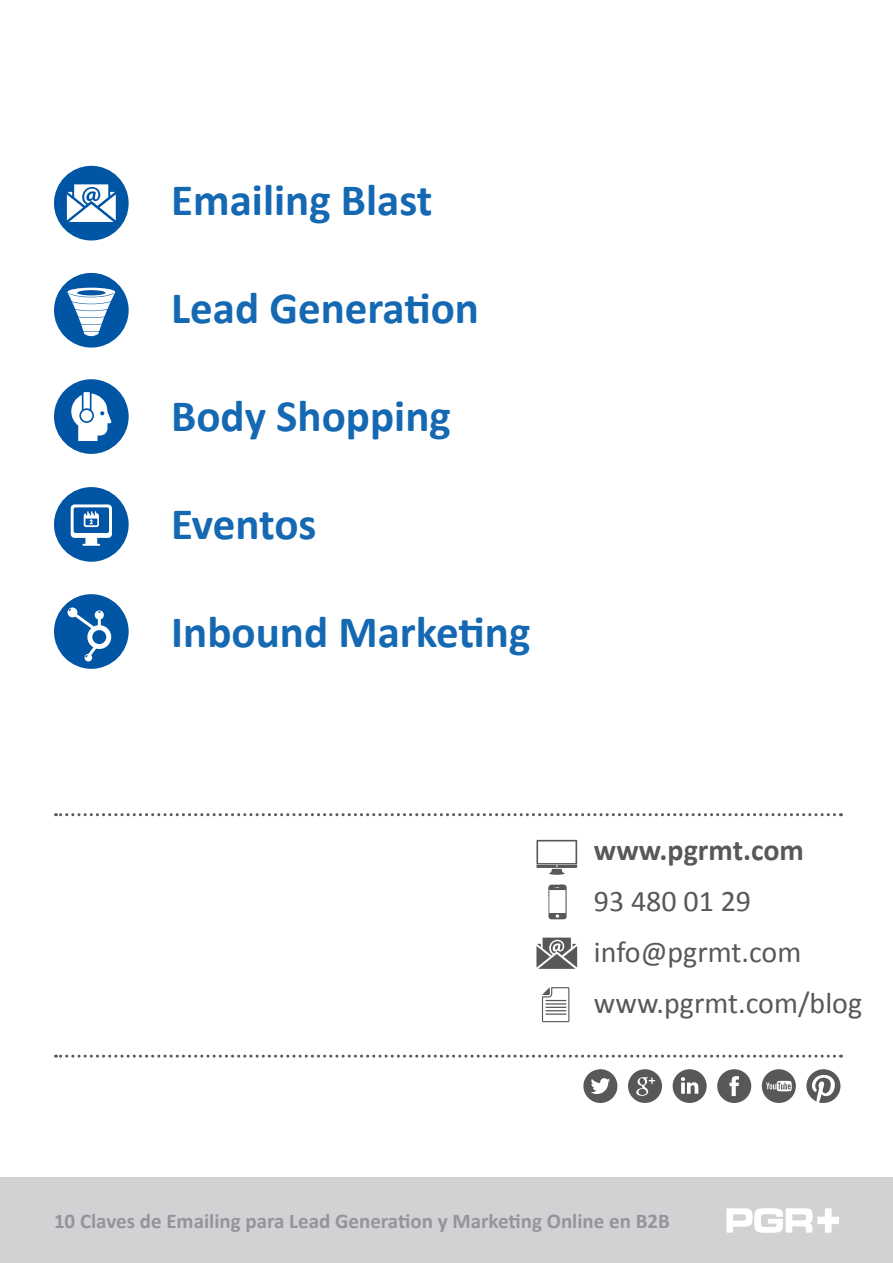
<style>
.page{position:relative;width:893px;height:1263px;background:#fff}
.page>*{position:absolute;margin:0;border:0;box-sizing:border-box;transform-origin:0 0}
.t1{font:700 45px "Calibri";color:#1568b2}
.t2{font:30px "Calibri";color:#57585a}
.t3{font:700 30px "Calibri";color:#57585a}
.t4{font:700 21px "Calibri";color:#939598}
</style>
<div class="page">
<div style="left:0;top:1178px;width:893px;height:85px;background:#d1d2d4"></div>
<svg style="left:726px;top:1208px;width:113px;height:25px"></svg>
<svg style="left:54px;top:379px;width:75px;height:75px"></svg>
<svg style="left:54px;top:273px;width:75px;height:75px"></svg>
<svg style="left:54px;top:487px;width:75px;height:75px"></svg>
<svg style="left:54px;top:166px;width:75px;height:74px"></svg>
<svg style="left:54px;top:594px;width:75px;height:75px"></svg>
<div style="left:92px;top:630px;width:14px;height:14px;background:#0155a5;border-radius:50%"></div>
<svg style="left:536px;top:840px;width:41px;height:35px"></svg>
<svg style="left:548px;top:884px;width:19px;height:35px"></svg>
<svg style="left:536px;top:937px;width:41px;height:32px"></svg>
<svg style="left:542px;top:987px;width:27px;height:35px"></svg>
<hr style="left:545px;top:1013px;width:21px;height:2px;background:#57585a">
<svg style="left:55px;top:813px;width:779px;height:3px"></svg>
<svg style="left:55px;top:1054px;width:779px;height:3px"></svg>
<svg style="left:673px;top:1069px;width:34px;height:34px"></svg>
<svg style="left:717px;top:1069px;width:34px;height:34px"></svg>
<svg style="left:583px;top:1069px;width:34px;height:34px"></svg>
<svg style="left:628px;top:1069px;width:34px;height:34px"></svg>
<svg style="left:762px;top:1069px;width:34px;height:34px"></svg>
<svg style="left:806px;top:1069px;width:34px;height:34px"></svg>
<p class="t1" style="left:171px;top:171px;width:263px">Emailing Blast</p>
<p class="t1" style="left:171px;top:279px;width:309px">Lead Generation</p>
<p class="t1" style="left:171px;top:387px;width:281px">Body Shopping</p>
<p class="t1" style="left:171px;top:495px;width:147px">Eventos</p>
<p class="t1" style="left:171px;top:603px;width:361px">Inbound Marketing</p>
<p class="t3" style="left:594px;top:831px;width:212px">www.pgrmt.com</p>
<p class="t2" style="left:594px;top:882px;width:159px">93 480 01 29</p>
<p class="t2" style="left:594px;top:933px;width:209px">info@pgrmt.com</p>
<p class="t2" style="left:594px;top:984px;width:270px">www.pgrmt.com/blog</p>
<p class="t4" style="left:54px;top:1208px;width:617px">10 Claves de Emailing para Lead Generation y Marketing Online en B2B</p>
</div>
